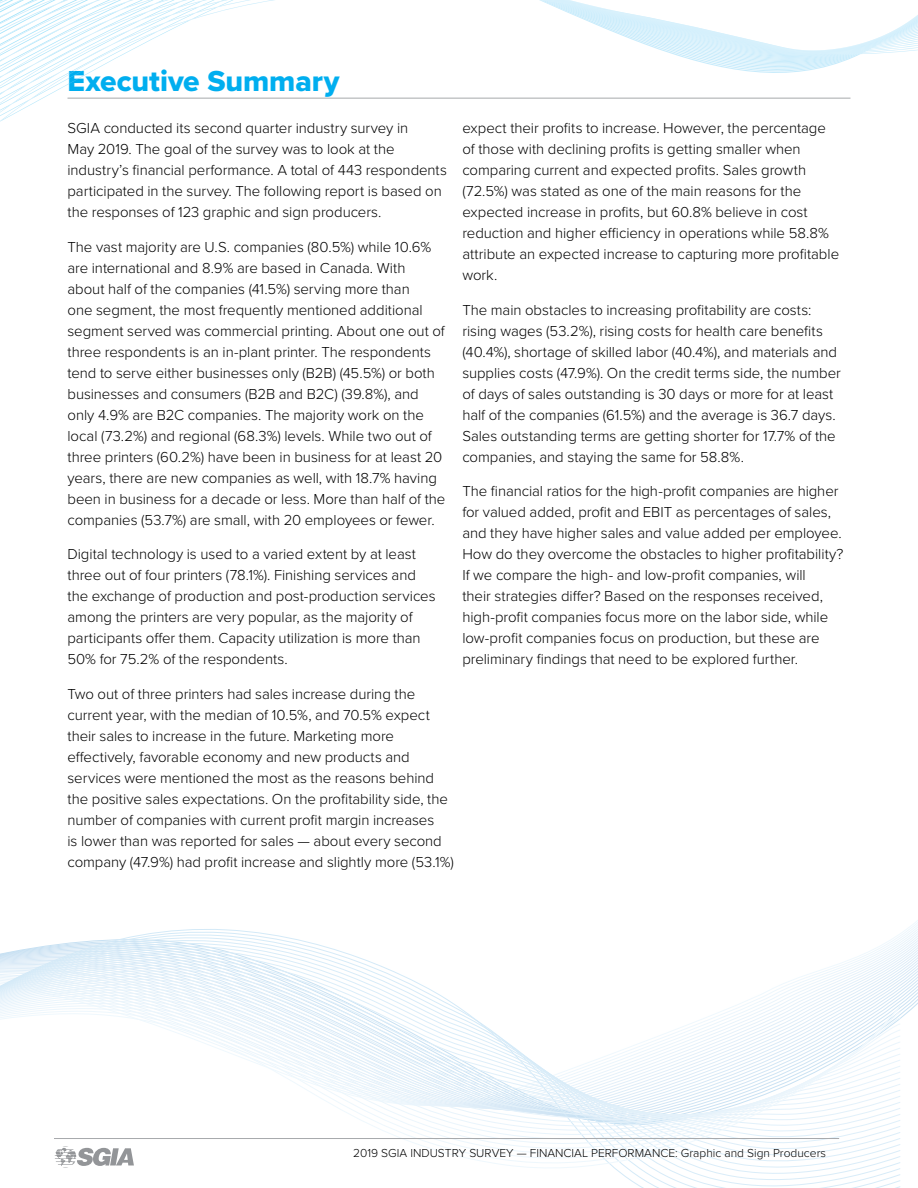
<style>
.page{position:relative;width:918px;height:1188px;background:#fff}
.page>*{position:absolute;margin:0;border:0;box-sizing:border-box;transform-origin:0 0}
.t1{font:30px "Proxima Nova Extrabld";color:#00aeef}
.t2{font:300 15px/21px "Proxima Nova";letter-spacing:-.005em;color:#000}
.t3{font:300 12px "Proxima Nova";color:#000}
</style>
<div class="page">
<svg style="left:0;top:0;width:918px;height:122px"></svg>
<svg style="left:0;top:993px;width:901px;height:195px"></svg>
<hr style="left:54px;top:1138px;width:785px;height:1px;background:#a7a9ac">
<svg style="left:55px;top:1146px;width:79px;height:22px"></svg>
<h1 class="t1" style="left:68px;top:59px;width:273px">Executive Summary</h1>
<p class="t2" style="left:68px;top:117px;width:381px">SGIA conducted its second quarter industry survey in<br>May 2019. The goal of the survey was to look at the industry’s financial performance. A total of 443 respondents participated in the survey. The following report is based on the responses of 123 graphic and sign producers.</p>
<p class="t2" style="left:68px;top:236px;width:379px">The vast majority are U.S. companies (80.5%) while 10.6% are international and 8.9% are based in Canada. With about half of the companies (41.5%) serving more than<br>one segment, the most frequently mentioned additional segment served was commercial printing. About one out of three respondents is an in-plant printer. The respondents tend to serve either businesses only (B2B) (45.5%) or both businesses and consumers (B2B and B2C) (39.8%), and only 4.9% are B2C companies. The majority work on the local (73.2%) and regional (68.3%) levels. While two out of three printers (60.2%) have been in business for at least 20 years, there are new companies as well, with 18.7% having been in business for a decade or less. More than half of the companies (53.7%) are small, with 20 employees or fewer.</p>
<p class="t2" style="left:68px;top:543px;width:370px">Digital technology is used to a varied extent by at least three out of four printers (78.1%). Finishing services and the exchange of production and post-production services among the printers are very popular, as the majority of participants offer them. Capacity utilization is more than 50% for 75.2% of the respondents.</p>
<p class="t2" style="left:68px;top:683px;width:388px">Two out of three printers had sales increase during the current year, with the median of 10.5%, and 70.5% expect their sales to increase in the future. Marketing more effectively, favorable economy and new products and services were mentioned the most as the reasons behind the positive sales expectations. On the profitability side, the number of companies with current profit margin increases<br>is lower than was reported for sales — about every second company (47.9%) had profit increase and slightly more (53.1%)</p>
<p class="t2" style="left:462px;top:117px;width:378px">expect their profits to increase. However, the percentage of those with declining profits is getting smaller when comparing current and expected profits. Sales growth (72.5%) was stated as one of the main reasons for the expected increase in profits, but 60.8% believe in cost reduction and higher efficiency in operations while 58.8% attribute an expected increase to capturing more profitable work.</p>
<p class="t2" style="left:462px;top:299px;width:380px">The main obstacles to increasing profitability are costs: rising wages (53.2%), rising costs for health care benefits (40.4%), shortage of skilled labor (40.4%), and materials and supplies costs (47.9%). On the credit terms side, the number of days of sales outstanding is 30 days or more for at least half of the companies (61.5%) and the average is 36.7 days.<br>Sales outstanding terms are getting shorter for 17.7% of the companies, and staying the same for 58.8%.</p>
<p class="t2" style="left:462px;top:480px;width:383px">The financial ratios for the high-profit companies are higher for valued added, profit and EBIT as percentages of sales, and they have higher sales and value added per employee.<br>How do they overcome the obstacles to higher profitability?<br>If we compare the high- and low-profit companies, will<br>their strategies differ? Based on the responses received, high-profit companies focus more on the labor side, while low-profit companies focus on production, but these are preliminary findings that need to be explored further.</p>
<p class="t3" style="left:353px;top:1144px;width:474px">2019 SGIA INDUSTRY SURVEY — FINANCIAL PERFORMANCE: Graphic and Sign Producers</p>
</div>
